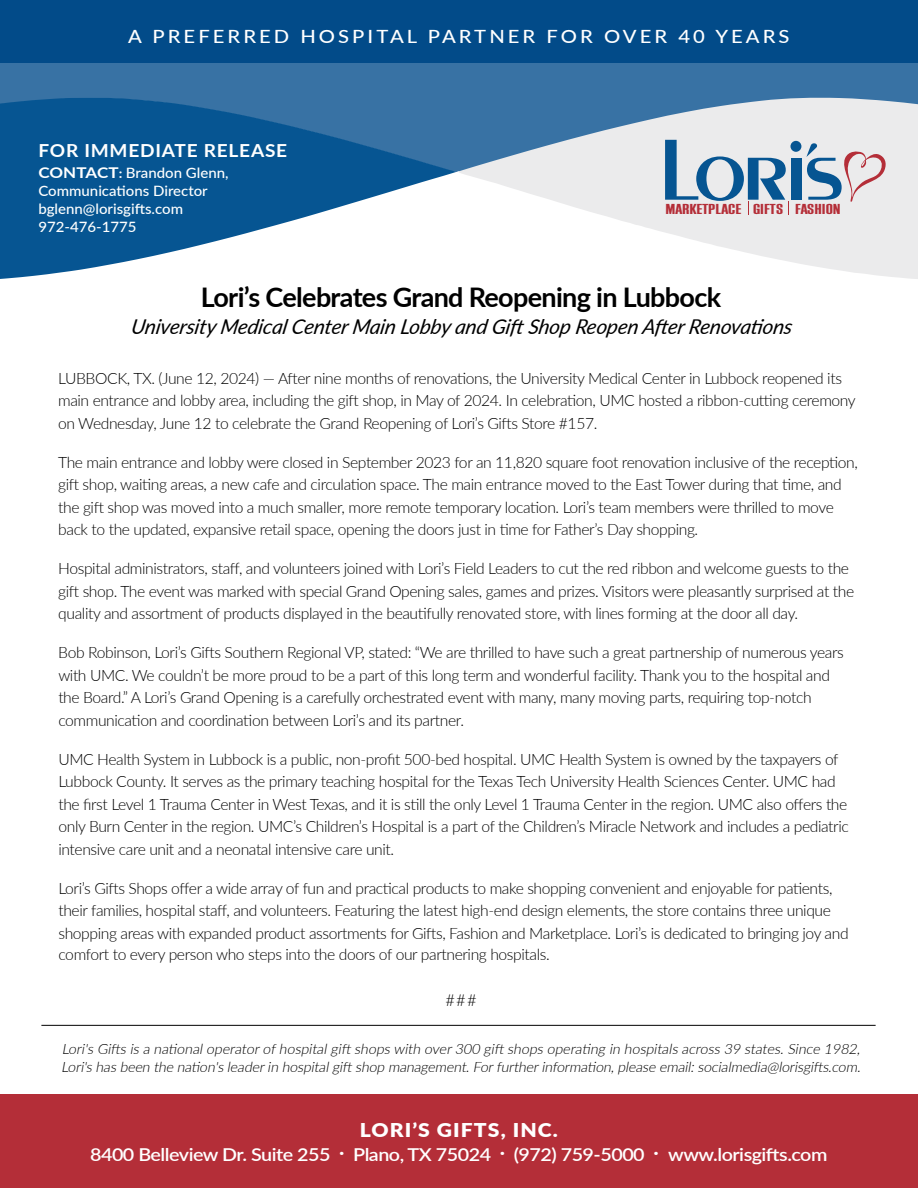
<style>
.page{position:relative;width:918px;height:1188px;background:#fff}
.page>*{position:absolute;margin:0;border:0;box-sizing:border-box;transform-origin:0 0}
.t1{font:700 27px "Lato";letter-spacing:-.025em;color:#000}
.t2{font:italic 20.4px "Lato";color:#000}
.t3{font:900 19.05px "Lato";letter-spacing:.05em;color:#fff;scale:1.11 1}
.t4{font:500 18.15px "Lato";letter-spacing:.15em;color:#fff;scale:1.11 1}
.t5{font:700 18px "Lato";letter-spacing:.04em;color:#fff;scale:1.06 1}
.t6{font:600 17.7px "Lato";letter-spacing:-.025em;color:#fff;scale:1.11 1}
.t7{font:300 16.5px "Lato";color:#000}
.t8{font:300 15.6px/22.5px "Lato";letter-spacing:-.025em;color:#000}
.t9{font:15.15px "Block Gothic RR Demi Extra Cond";color:#b42e38;scale:1.71 1}
.t10{font:italic 300 14.25px/18px "Lato";color:#000}
.t11{font:500 14.25px/18px "Lato";color:#fff;scale:1.05 1}
.s1{font-weight:700;font-size:14.85px}
.s2{font-weight:700;font-size:12.9px}
</style>
<div class="page">
<svg style="left:459px;top:172px;width:459px;height:107px;fill:#f1f1f2"></svg>
<svg style="left:0;top:63px;width:918px;height:109px;fill:#3872a4"></svg>
<svg style="left:0;top:97px;width:456px;height:182px;fill:#065592"></svg>
<svg style="left:665px;top:140px;width:124px;height:75px"></svg>
<div style="left:791px;top:158px;width:10px;height:42px;background:#065592"></div>
<div style="left:790px;top:141px;width:11px;height:11px;background:#065592;border-radius:50%"></div>
<svg style="left:806px;top:143px;width:81px;height:59px"></svg>
<div style="left:0;top:0;width:918px;height:63px;background:#024b89"></div>
<div style="left:0;top:1095px;width:918px;height:93px;background:#b42e38"></div>
<hr style="left:41px;top:1025px;width:835px;height:1px;background:#000">
<p class="t4" style="left:128px;top:24px;width:597px">A PREFERRED HOSPITAL PARTNER FOR OVER 40 YEARS</p>
<p class="t5" style="left:38px;top:138px;width:236px">FOR IMMEDIATE RELEASE</p>
<p class="t11" style="left:38px;top:164px;width:183px"><span class="s1">CONTACT</span><span class="s2">:</span> Brandon Glenn,<br>Communications Director bglenn@lorisgifts.com<br>972-476-1775</p>
<p class="t9" style="left:665px;top:201px;width:104px">MARKETPLACE GIFTS FASHION</p>
<h1 class="t1" style="left:201px;top:277px;width:522px">Lori’s Celebrates Grand Reopening in Lubbock</h1>
<h2 class="t2" style="left:131px;top:312px;width:667px">UniversityMedicalCenterMain Lobbyand Gift Shop Reopen AfterRenovations</h2>
<p class="t8" style="left:58px;top:367px;width:799px">LUBBOCK, TX. (June 12, 2024) — After nine months of renovations, the University Medical Center in Lubbock reopened its main entrance and lobby area, including the gift shop, in May of 2024. In celebration, UMC hosted a ribbon-cutting ceremony on Wednesday, June 12 to celebrate the Grand Reopening of Lori’s Gifts Store #157.</p>
<p class="t8" style="left:58px;top:451px;width:801px">The main entrance and lobby were closed in September 2023 for an 11,820 square foot renovation inclusive of the reception, gift shop, waiting areas, a new cafe and circulation space. The main entrance moved to the East Tower during that time, and the gift shop was moved into a much smaller, more remote temporary location. Lori’s team members were thrilled to move back to the updated, expansive retail space, opening the doors just in time for Father’s Day shopping.</p>
<p class="t8" style="left:58px;top:557px;width:798px">Hospital administrators, staff, and volunteers joined with Lori’s Field Leaders to cut the red ribbon and welcome guests to the gift shop. The event was marked with special Grand Opening sales, games and prizes. Visitors were pleasantly surprised at the quality and assortment of products displayed in the beautifully renovated store, with lines forming at the door all day.</p>
<p class="t8" style="left:58px;top:641px;width:787px">Bob Robinson, Lori’s Gifts Southern Regional VP, stated: “We are thrilled to have such a great partnership of numerous years with UMC. We couldn’t be more proud to be a part of this long term and wonderful facility. Thank you to the hospital and the Board.” A Lori’s Grand Opening is a carefully orchestrated event with many, many moving parts, requiring top-notch communication and coordination between Lori’s and its partner.</p>
<p class="t8" style="left:58px;top:747px;width:792px">UMC Health System in Lubbock is a public, non-profit 500-bed hospital. UMC Health System is owned by the taxpayers of Lubbock County. It serves as the primary teaching hospital for the Texas Tech University Health Sciences Center. UMC had the first Level 1 Trauma Center in West Texas, and it is still the only Level 1 Trauma Center in the region. UMC also offers the only Burn Center in the region. UMC’s Children’s Hospital is a part of the Children’s Miracle Network and includes a pediatric intensive care unit and a neonatal intensive care unit.</p>
<p class="t8" style="left:58px;top:876px;width:792px">Lori’s Gifts Shops offer a wide array of fun and practical products to make shopping convenient and enjoyable for patients, their families, hospital staff, and volunteers. Featuring the latest high-end design elements, the store contains three unique shopping areas with expanded product assortments for Gifts, Fashion and Marketplace. Lori’s is dedicated to bringing joy and</p>
<p class="t8" style="left:58px;top:942px;width:493px">comfort to every person who steps into the doors of our partnering hospitals.</p>
<p class="t7" style="left:446px;top:989px;width:33px"># # #</p>
<p class="t10" style="left:61px;top:1040px;width:804px">Lori'sGiftsisa nationaloperatorofhospitalgift shopswith over300 gift shopsoperating in hospitalsacross39 states.Since 1982,<br>Lori'shasbeen the nation'sleaderin hospitalgift shop management.Forfurtherinformation,please email:socialmedia@lorisgifts.com.</p>
<p class="t3" style="left:360px;top:1115px;width:180px">LORI’S GIFTS, INC.</p>
<p class="t6" style="left:90px;top:1141px;width:666px">8400 Belleview Dr. Suite 255 <sup>.</sup> Plano, TX 75024 <sup>.</sup> (972) 759-5000 <sup>.</sup> www.lorisgifts.com</p>
</div>
